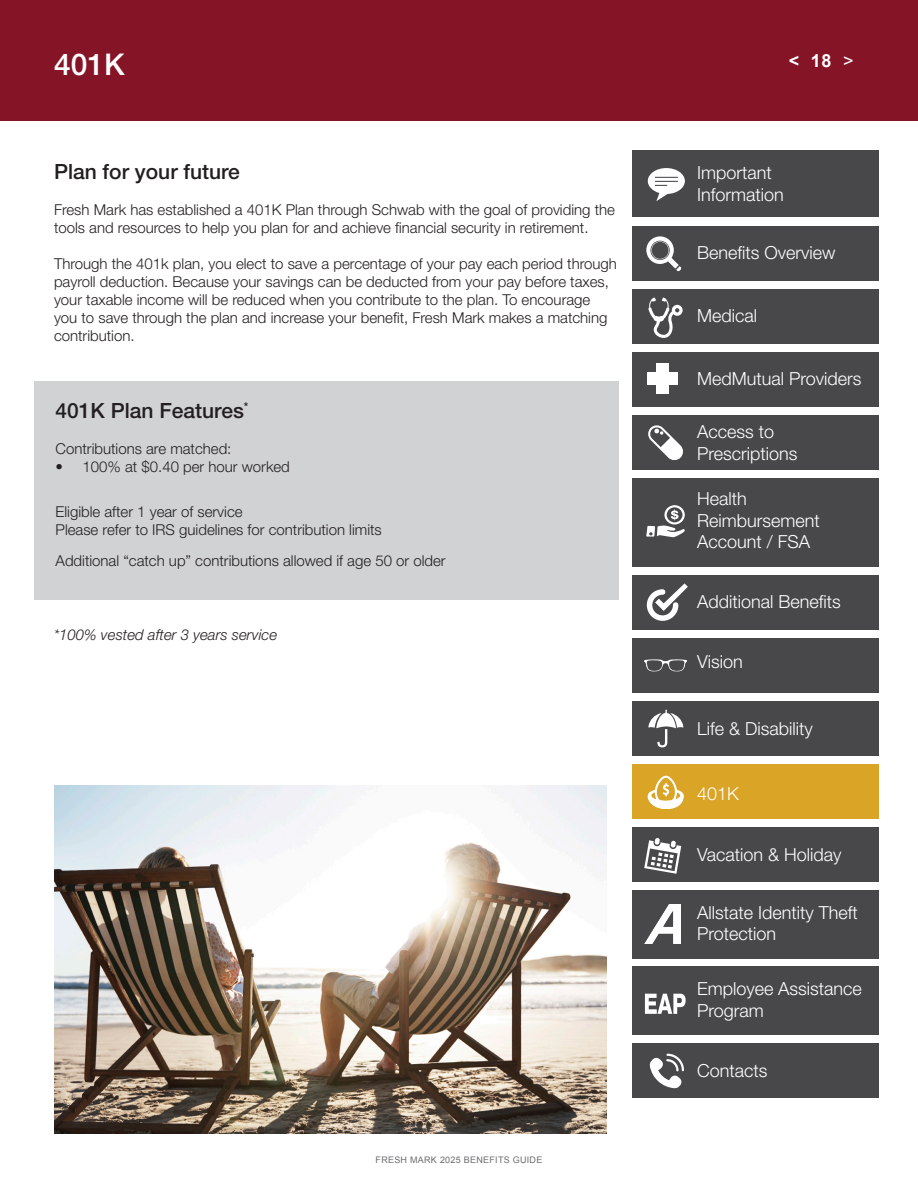
<style>
.page{position:relative;width:918px;height:1188px;background:#fff}
.page>*{position:absolute;margin:0;border:0;box-sizing:border-box;transform-origin:0 0}
.t1{font:500 30px "Helvetica Neue LT Pro";color:#fff}
.t2{font:500 21px "Helvetica Neue LT Pro";color:#231f20}
.t3{font:300 18px/21.6px "Helvetica Neue LT Pro";color:#fff}
.t4{font:700 18px "Arial";color:#fff}
.t5{font:300 15px/18px "Helvetica Neue LT Pro";color:#231f20}
.t6{font:italic 300 15px "Helvetica Neue LT Pro";color:#231f20}
.t7{font:9px "Arial";letter-spacing:.03em;color:#6c6d70}
.s1{font-weight:400}
</style>
<div class="page">
<div style="left:633px;top:150px;width:246px;height:67px;background:#48484b"></div>
<svg style="left:648px;top:168px;width:37px;height:33px"></svg>
<div style="left:633px;top:289px;width:246px;height:54px;background:#48484b"></div>
<svg style="left:648px;top:297px;width:35px;height:41px"></svg>
<div style="left:633px;top:575px;width:246px;height:54px;background:#48484b"></div>
<svg style="left:647px;top:583px;width:41px;height:38px"></svg>
<div style="left:633px;top:478px;width:246px;height:88px;background:#48484b"></div>
<svg style="left:646px;top:505px;width:39px;height:32px"></svg>
<div style="left:633px;top:1043px;width:246px;height:55px;background:#48484b"></div>
<svg style="left:649px;top:1054px;width:35px;height:34px"></svg>
<div style="left:633px;top:226px;width:246px;height:54px;background:#48484b"></div>
<svg style="left:646px;top:236px;width:35px;height:35px"></svg>
<div style="left:633px;top:967px;width:246px;height:68px;background:#48484b"></div>
<svg style="left:645px;top:994px;width:41px;height:20px"></svg>
<div style="left:633px;top:352px;width:246px;height:54px;background:#48484b"></div>
<div style="left:656px;top:363px;width:12px;height:31px;background:#fff"></div>
<div style="left:647px;top:372px;width:31px;height:13px;background:#fff"></div>
<div style="left:633px;top:890px;width:246px;height:68px;background:#48484b"></div>
<img style="left:645px;top:904px;width:35px;height:40px">
<div style="left:633px;top:638px;width:246px;height:54px;background:#48484b"></div>
<svg style="left:644px;top:659px;width:43px;height:12px"></svg>
<div style="left:633px;top:701px;width:246px;height:55px;background:#48484b"></div>
<svg style="left:648px;top:710px;width:35px;height:37px"></svg>
<div style="left:633px;top:764px;width:246px;height:55px;background:#daa426"></div>
<svg style="left:648px;top:775px;width:36px;height:34px"></svg>
<div style="left:633px;top:827px;width:246px;height:55px;background:#48484b"></div>
<svg style="left:644px;top:838px;width:37px;height:36px"></svg>
<div style="left:633px;top:415px;width:246px;height:55px;background:#48484b"></div>
<svg style="left:648px;top:425px;width:35px;height:35px"></svg>
<div style="left:0;top:0;width:918px;height:121px;background:#861427"></div>
<div style="left:34px;top:381px;width:585px;height:218px;background:#d1d2d4"></div>
<img style="left:54px;top:785px;width:552px;height:349px">
<p class="t1" style="left:46px;top:41px;width:111px">Medical</p>
<p class="t1" style="left:54px;top:46px;width:72px">401K</p>
<p class="t2" style="left:54px;top:159px;width:187px">Plan for your future</p>
<p class="t5" style="left:54px;top:201px;width:562px">Fresh Mark has established a 401K Plan through Schwab with the goal of providing the tools and resources to help you plan for and achieve financial security in retirement.</p>
<p class="t5" style="left:54px;top:255px;width:565px">Through the 401k plan, you elect to save a percentage of your pay each period through payroll deduction. Because your savings can be deducted from your pay before taxes, your taxable income will be reduced when you contribute to the plan. To encourage you to save through the plan and increase your benefit, Fresh Mark makes a matching contribution.</p>
<p class="t2" style="left:56px;top:398px;width:194px">401K Plan Features<sup>*</sup></p>
<p class="t5" style="left:56px;top:439px;width:177px">Contributions are matched:</p>
<p class="t5" style="left:56px;top:457px;width:236px">• 100% at $0.40 per hour worked</p>
<p class="t5" style="left:56px;top:502px;width:189px">Eligible after 1 year of service</p>
<p class="t5" style="left:56px;top:520px;width:328px">Please refer to IRS guidelines for contribution limits</p>
<p class="t5" style="left:56px;top:552px;width:392px">Additional “catch up” contributions allowed if age 50 or older</p>
<p class="t6" style="left:54px;top:626px;width:225px">*100% vested after 3 years service</p>
<p class="t7" style="left:376px;top:1154px;width:168px">FRESH MARK 2025 BENEFITS GUIDE</p>
<p class="t4" style="left:789px;top:49px;width:66px">&lt; 18 <span class="s1">&gt;</span></p>
<p class="t3" style="left:697px;top:162px;width:76px">Important</p>
<p class="t3" style="left:697px;top:183px;width:88px">Information</p>
<p class="t3" style="left:697px;top:242px;width:140px">Benefits Overview</p>
<p class="t3" style="left:697px;top:305px;width:62px">Medical</p>
<p class="t3" style="left:697px;top:367px;width:166px">MedMutual Providers</p>
<p class="t3" style="left:697px;top:421px;width:79px">Access to</p>
<p class="t3" style="left:697px;top:442px;width:102px">Prescriptions</p>
<p class="t3" style="left:697px;top:487px;width:124px">Health<br>Reimbursement<br>Account / FSA</p>
<p class="t3" style="left:697px;top:590px;width:145px">Additional Benefits</p>
<p class="t3" style="left:697px;top:650px;width:47px">Vision</p>
<p class="t3" style="left:697px;top:717px;width:117px">Life &amp; Disability</p>
<p class="t3" style="left:697px;top:782px;width:43px">401K</p>
<p class="t3" style="left:697px;top:843px;width:146px">Vacation &amp; Holiday</p>
<p class="t3" style="left:697px;top:901px;width:162px">Allstate Identity Theft</p>
<p class="t3" style="left:697px;top:923px;width:81px">Protection</p>
<p class="t3" style="left:697px;top:978px;width:166px">Employee Assistance<br>Program</p>
<p class="t3" style="left:697px;top:1059px;width:72px">Contacts</p>
</div>
